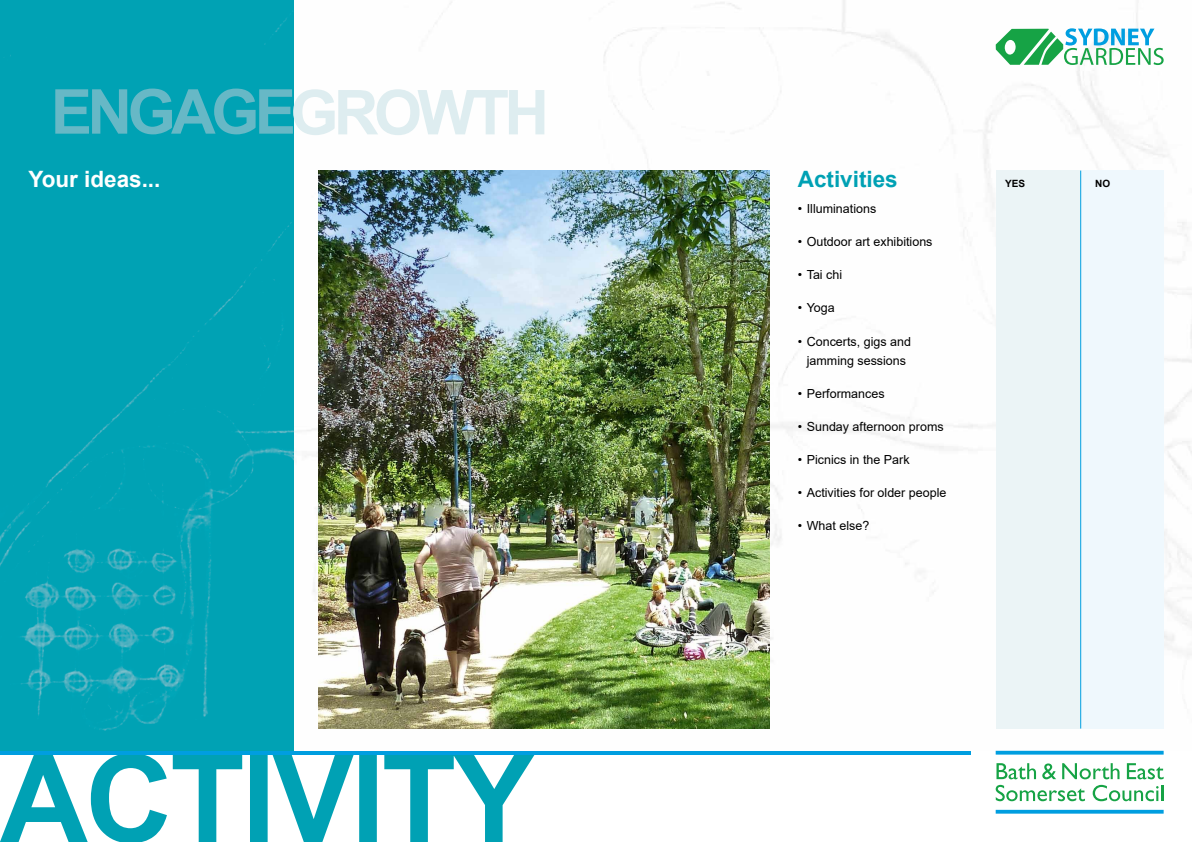
<style>
.page{position:relative;width:1192px;height:842px;background:#fff}
.page>*{position:absolute;margin:0;border:0;box-sizing:border-box;transform-origin:0 0}
.t1{font:700 61.95px "Arial";letter-spacing:-.075em;color:#67b8c6}
.t2{font:700 22.5px "Arial";color:#fff}
.t3{font:700 22.5px "Arial";color:#00a1b4}
.t4{font:12.5px/19px "Arial";color:#000;text-align:center}
.t5{font:700 10px "Arial";color:#000}
.s1{color:#deedf0}
</style>
<div class="page">
<img style="left:293px;top:0;width:899px;height:751px">
<div style="left:0;top:0;width:293px;height:751px;background:#00a1b4"></div>
<svg style="left:996px;top:810px;width:168px;height:4px"></svg>
<svg style="left:996px;top:751px;width:168px;height:4px"></svg>
<svg style="left:996px;top:763px;width:40px;height:16px"></svg>
<svg style="left:1042px;top:763px;width:14px;height:16px"></svg>
<svg style="left:1062px;top:763px;width:57px;height:16px"></svg>
<svg style="left:1127px;top:763px;width:37px;height:16px"></svg>
<svg style="left:996px;top:785px;width:89px;height:16px"></svg>
<svg style="left:1093px;top:785px;width:70px;height:16px"></svg>
<svg style="left:0;top:754px;width:535px;height:88px"></svg>
<svg style="left:996px;top:28px;width:168px;height:37px"></svg>
<hr style="left:0;top:751px;width:970px;height:3px;background:#009ee0">
<div style="left:996px;top:171px;width:84px;height:558px;background:#ebf4f6"></div>
<div style="left:1080px;top:171px;width:84px;height:558px;background:#eff8fd"></div>
<hr style="left:1080px;top:171px;width:1px;height:558px;background:#009ee0">
<img style="left:319px;top:171px;width:450px;height:558px">
<h1 class="t1" style="left:51px;top:68px;width:500px">ENGAGE<span class="s1">GROWTH</span></h1>
<h2 class="t2" style="left:28px;top:163px;width:134px">Your ideas...</h2>
<p class="t5" style="left:1005px;top:177px;width:22px">YES</p>
<p class="t5" style="left:1095px;top:177px;width:16px">NO</p>
<h2 class="t3" style="left:798px;top:163px;width:102px">Activities</h2>
<p class="t4" style="left:798px;top:199px;width:80px">• Illuminations</p>
<p class="t4" style="left:798px;top:232px;width:136px">• Outdoor art exhibitions</p>
<p class="t4" style="left:798px;top:265px;width:46px">• Tai chi</p>
<p class="t4" style="left:798px;top:298px;width:39px">• Yoga</p>
<p class="t4" style="left:798px;top:332px;width:115px">• Concerts, gigs and jamming sessions</p>
<p class="t4" style="left:798px;top:384px;width:88px">• Performances</p>
<p class="t4" style="left:798px;top:417px;width:147px">• Sunday afternoon proms</p>
<p class="t4" style="left:798px;top:450px;width:113px">• Picnics in the Park</p>
<p class="t4" style="left:798px;top:483px;width:150px">• Activities for older people</p>
<p class="t4" style="left:798px;top:516px;width:73px">• What else?</p>
</div>
